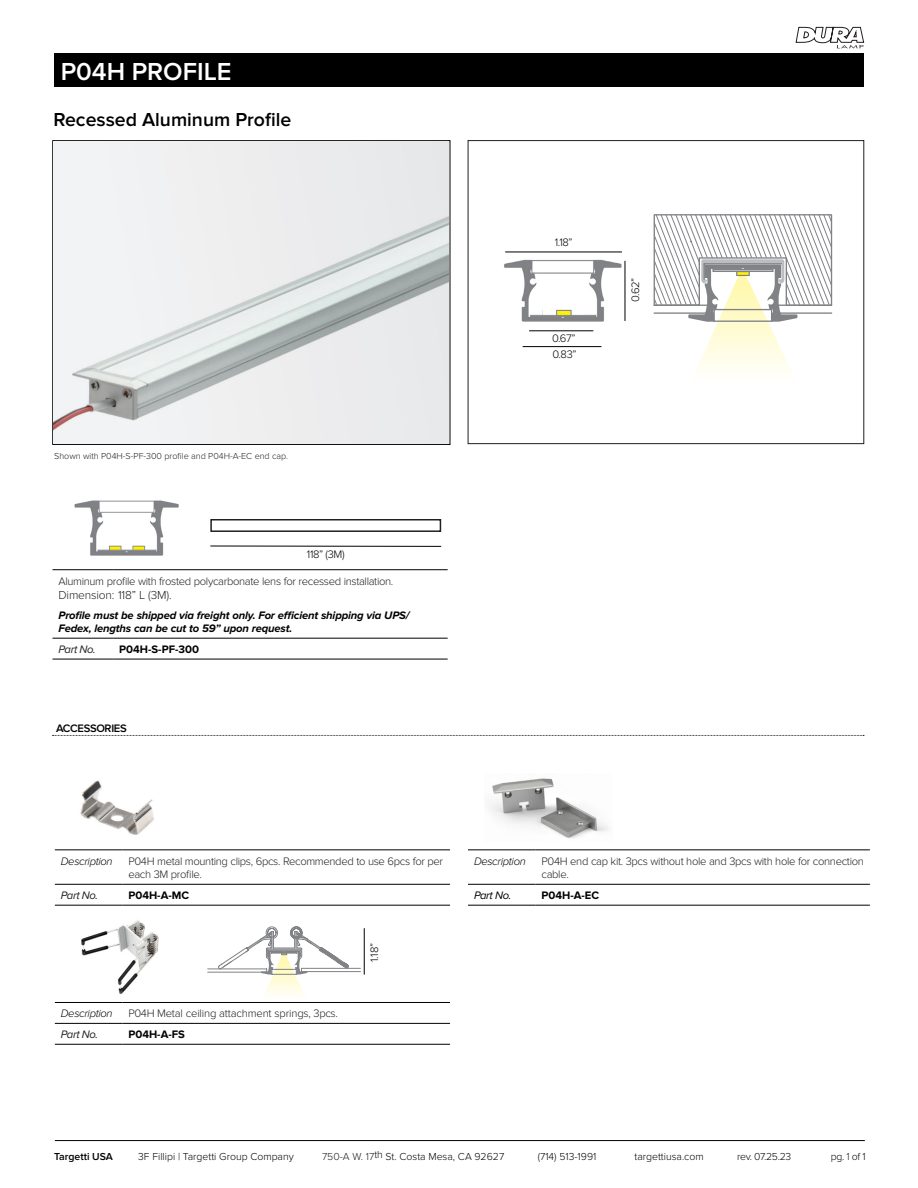
<style>
.page{position:relative;width:918px;height:1188px;background:#fff}
.page>*{position:absolute;margin:0;border:0;box-sizing:border-box;transform-origin:0 0}
.t1{font:600 25.5px "Proxima Nova";color:#fff}
.t2{font:600 19.5px "Proxima Nova";color:#000}
.t3{font:300 12px "Proxima Nova";letter-spacing:-.015em;color:#231f20}
.t4{font:300 11.25px/13.5px "Proxima Nova";letter-spacing:-.03em;color:#231f20}
.t5{font:italic 700 11.25px/13.5px "Proxima Nova";letter-spacing:-.015em;color:#000}
.t6{font:700 11.25px "Proxima Nova";color:#000}
.t7{font:300 11.25px "Proxima Nova";letter-spacing:-.03em;color:#000}
.t8{font:italic 300 11.25px "Proxima Nova";letter-spacing:-.03em;color:#000}
.t9{font:italic 11.25px "Proxima Nova";letter-spacing:-.03em;color:#231f20}
.t10{font:600 11.25px "Proxima Nova";letter-spacing:-.03em;color:#000}
.t11{font:italic 11.25px "Proxima Nova";letter-spacing:-.03em;color:#000}
.t12{font:300 10.5px "Proxima Nova";color:#040503}
.t13{font:300 10.5px "Proxima Nova";color:#000}
.t14{font:600 10.5px "Proxima Nova";color:#000}
.t15{font:300 9px "Proxima Nova";color:#231f20}
.s1{color:#231f20}
</style>
<div class="page">
<div style="left:54px;top:53px;width:809px;height:34px;background:#000"></div>
<svg style="left:796px;top:27px;width:68px;height:22px"></svg>
<hr style="left:55px;top:1140px;width:810px;height:1px;background:#000">
<div style="left:468px;top:140px;width:396px;height:304px;border:1px solid #231f20"></div>
<hr style="left:52px;top:569px;width:61px;height:1px;background:#000">
<hr style="left:113px;top:569px;width:233px;height:1px;background:#000">
<hr style="left:346px;top:569px;width:102px;height:1px;background:#000">
<hr style="left:52px;top:638px;width:61px;height:1px;background:#000">
<hr style="left:113px;top:638px;width:233px;height:1px;background:#000">
<hr style="left:346px;top:638px;width:102px;height:1px;background:#000">
<hr style="left:52px;top:659px;width:61px;height:1px;background:#000">
<hr style="left:113px;top:659px;width:233px;height:1px;background:#000">
<hr style="left:346px;top:659px;width:102px;height:1px;background:#000">
<svg style="left:52px;top:735px;width:812px;height:1px"></svg>
<div style="left:210px;top:519px;width:231px;height:13px;border:2px solid #231f20"></div>
<hr style="left:210px;top:546px;width:231px;height:1px;background:#000">
<img style="left:53px;top:141px;width:396px;height:303px">
<hr style="left:468px;top:850px;width:68px;height:1px;background:#000">
<hr style="left:536px;top:850px;width:334px;height:1px;background:#000">
<hr style="left:468px;top:884px;width:68px;height:1px;background:#000">
<hr style="left:536px;top:884px;width:334px;height:1px;background:#000">
<hr style="left:468px;top:905px;width:68px;height:1px;background:#000">
<hr style="left:536px;top:905px;width:334px;height:1px;background:#000">
<hr style="left:55px;top:850px;width:67px;height:1px;background:#000">
<hr style="left:122px;top:850px;width:328px;height:1px;background:#000">
<hr style="left:55px;top:884px;width:67px;height:1px;background:#000">
<hr style="left:122px;top:884px;width:328px;height:1px;background:#000">
<hr style="left:55px;top:905px;width:67px;height:1px;background:#000">
<hr style="left:122px;top:905px;width:328px;height:1px;background:#000">
<img style="left:504px;top:259px;width:118px;height:63px">
<img style="left:74px;top:500px;width:105px;height:56px">
<hr style="left:625px;top:261px;width:1px;height:60px;background:#000">
<hr style="left:505px;top:252px;width:117px;height:1px;background:#000">
<hr style="left:529px;top:331px;width:64px;height:1px;background:#000">
<hr style="left:523px;top:346px;width:78px;height:1px;background:#000">
<img style="left:543px;top:304px;width:41px;height:11px">
<svg style="left:653px;top:214px;width:180px;height:156px"></svg>
<div style="left:736px;top:271px;width:14px;height:5px;border:1px solid #818285"></div>
<svg style="left:207px;top:926px;width:154px;height:69px"></svg>
<hr style="left:364px;top:928px;width:1px;height:47px;background:#000">
<img style="left:490px;top:778px;width:119px;height:60px">
<img style="left:80px;top:780px;width:74px;height:55px">
<hr style="left:55px;top:1002px;width:67px;height:1px;background:#000">
<hr style="left:122px;top:1002px;width:328px;height:1px;background:#000">
<hr style="left:55px;top:1023px;width:67px;height:1px;background:#000">
<hr style="left:122px;top:1023px;width:328px;height:1px;background:#000">
<hr style="left:55px;top:1044px;width:67px;height:1px;background:#000">
<hr style="left:122px;top:1044px;width:328px;height:1px;background:#000">
<img style="left:81px;top:920px;width:78px;height:74px">
<h1 class="t1" style="left:61px;top:57px;width:172px">P04H PROFILE</h1>
<p class="t2" style="left:53px;top:108px;width:239px">Recessed Aluminum Profile</p>
<p class="t15" style="left:54px;top:451px;width:236px">Shown with P04H-S-PF-300 profile and P04H-A-EC end cap.</p>
<p class="t7" style="left:307px;top:548px;width:39px">118” (3M)</p>
<p class="t4" style="left:58px;top:574px;width:336px">Aluminum profile with frosted polycarbonate lens for recessed installation.</p>
<p class="t3" style="left:58px;top:588px;width:115px">Dimension: 118” L (3M).</p>
<p class="t5" style="left:58px;top:608px;width:352px">Profile must be shipped via freight only. For efficient shipping via UPS/<br>Fedex, lengths can be cut to 59” upon request.</p>
<p class="t9" style="left:58px;top:643px;width:39px">Part No.</p>
<p class="t6" style="left:119px;top:643px;width:81px">P04H-S-PF-300</p>
<p class="t10" style="left:56px;top:722px;width:72px">ACCESSORIES</p>
<p class="t7" style="left:555px;top:236px;width:19px">1.18”</p>
<p class="t7" style="left:552px;top:332px;width:25px">0.67”</p>
<p class="t7" style="left:552px;top:348px;width:26px">0.83”</p>
<p class="t7" style="left:629px;top:302px;width:26px;rotate:-90deg">0.62”</p>
<p class="t8" style="left:61px;top:855px;width:53px">Description</p>
<p class="t4" style="left:128px;top:854px;width:316px">P04H metal mounting clips, 6pcs. Recommended to use 6pcs for per each 3M profile.</p>
<p class="t9" style="left:61px;top:889px;width:39px">Part No.</p>
<p class="t6" style="left:128px;top:889px;width:62px">P04H-A-MC</p>
<p class="t8" style="left:61px;top:1007px;width:53px">Description</p>
<p class="t4" style="left:128px;top:1007px;width:211px">P04H Metal ceiling attachment springs, 3pcs.</p>
<p class="t9" style="left:61px;top:1028px;width:39px">Part No.</p>
<p class="t6" style="left:128px;top:1028px;width:58px">P04H-A-FS</p>
<p class="t7" style="left:368px;top:962px;width:21px;rotate:-90deg">1.18”</p>
<p class="t8" style="left:474px;top:855px;width:53px">Description</p>
<p class="t4" style="left:542px;top:854px;width:324px">P04H end cap kit. 3pcs without hole and 3pcs with hole for connection cable.</p>
<p class="t11" style="left:474px;top:889px;width:39px">Part No.</p>
<p class="t6" style="left:542px;top:889px;width:59px">P04H-A-EC</p>
<p class="t14" style="left:54px;top:1151px;width:61px">Targetti USA</p>
<p class="t13" style="left:138px;top:1151px;width:157px">3F Fillipi | Targetti Group Company</p>
<p class="t12" style="left:322px;top:1151px;width:184px"><span class="s1">750-A W. 17</span>th St. Costa Mesa, CA 92627</p>
<p class="t12" style="left:538px;top:1151px;width:60px">(714) 513-1991</p>
<p class="t13" style="left:634px;top:1151px;width:71px">targettiusa.com</p>
<p class="t12" style="left:737px;top:1151px;width:56px">rev. 07.25.23</p>
<p class="t12" style="left:831px;top:1151px;width:36px">pg. <span class="s1">1</span> of 1</p>
</div>
